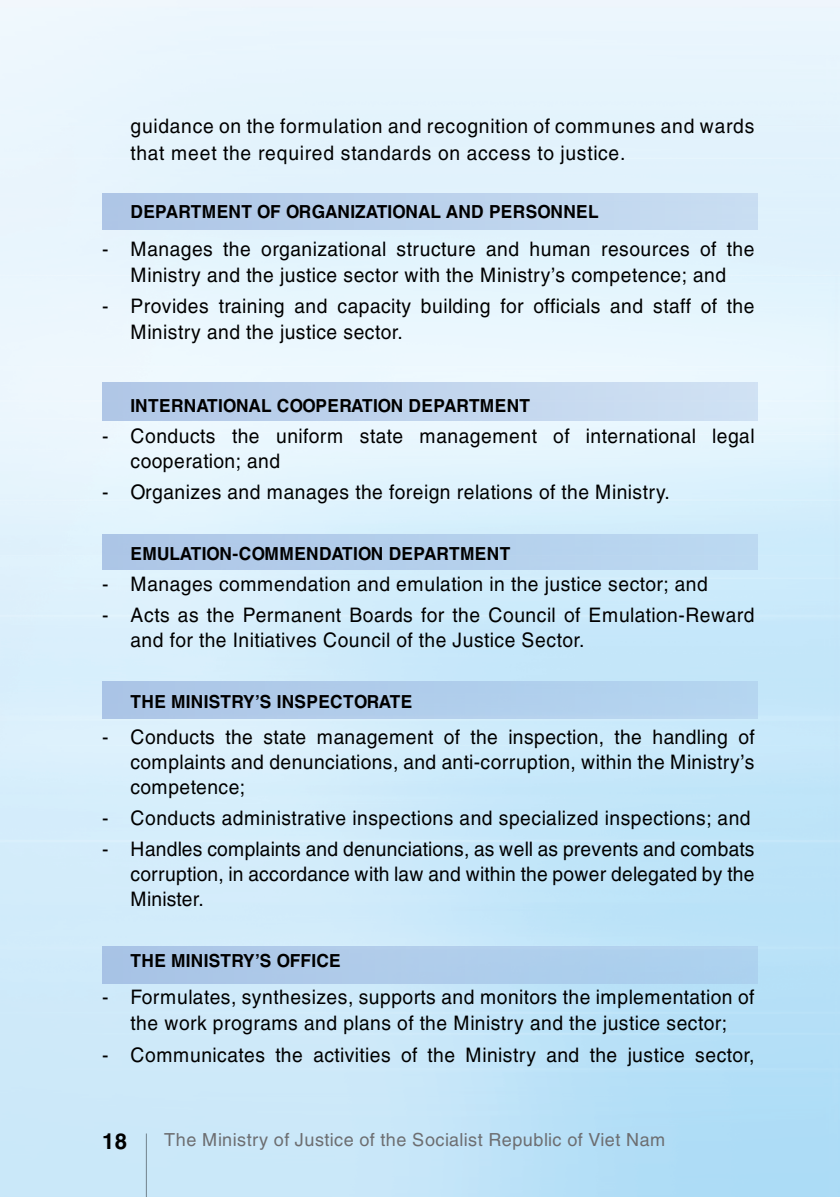
<style>
.page{position:relative;width:840px;height:1197px;background:#fff}
.page>*{position:absolute;margin:0;border:0;box-sizing:border-box;transform-origin:0 0}
.t1{font:700 22px "UTM Helve";color:#000}
.t2{font:20px/25px "UTM Helve";color:#000;scale:.96 1}
.t3{font:700 18px "UTM Helve";letter-spacing:-.01em;color:#000;scale:.96 1}
.t4{font:18px "UTM Helve";color:#6d6e71}
</style>
<div class="page">
<div style="left:102px;top:193px;width:654px;height:36px;background:linear-gradient(to right,#adc5e6,#c9def2)"></div>
<div style="left:102px;top:382px;width:654px;height:38px;background:linear-gradient(to right,#b0c7e6,#d0e2f3)"></div>
<div style="left:102px;top:534px;width:654px;height:36px;background:#b4cfeb"></div>
<div style="left:102px;top:680px;width:654px;height:38px;background:#b0cdeb"></div>
<div style="left:102px;top:945px;width:654px;height:38px;background:#adcdeb"></div>
<hr style="left:146px;top:1133px;width:1px;height:63px;background:#000">
<p class="t2" style="left:130px;top:111px;width:651px;line-height:26.8px">guidance on the formulation and recognition of communes and wards that meet the required standards on access to justice.</p>
<p class="t3" style="left:130px;top:197px;width:489px">DEPARTMENT OF ORGANIZATIONAL AND PERSONNEL</p>
<p class="t2" style="left:102px;top:234px;width:681px;line-height:25.6px;text-align:center">- Manages the organizational structure and human resources of the<br>Ministry and the justice sector with the Ministry’s competence; and</p>
<p class="t2" style="left:130px;top:291px;width:651px;line-height:25.6px;text-indent:-28px">- Provides training and capacity building for officials and staff of the<br>Ministry and the justice sector.</p>
<p class="t3" style="left:130px;top:391px;width:418px">INTERNATIONAL COOPERATION DEPARTMENT</p>
<p class="t2" style="left:130px;top:421px;width:651px;text-indent:-28px">- Conducts the uniform state management of international legal cooperation; and</p>
<p class="t2" style="left:102px;top:477px;width:593px">- Organizes and manages the foreign relations of the Ministry.</p>
<p class="t3" style="left:130px;top:538px;width:397px">EMULATION-COMMENDATION DEPARTMENT</p>
<p class="t2" style="left:102px;top:569px;width:632px">- Manages commendation and emulation in the justice sector; and</p>
<p class="t2" style="left:130px;top:599px;width:651px;text-indent:-28px">- Acts as the Permanent Boards for the Council of Emulation-Reward and for the Initiatives Council of the Justice Sector.</p>
<p class="t3" style="left:130px;top:686px;width:295px">THE MINISTRY’S INSPECTORATE</p>
<p class="t2" style="left:130px;top:722px;width:651px;text-align:justify;text-indent:-28px">- Conducts the state management of the inspection, the handling of complaints and denunciations, and anti-corruption, within the Ministry’s competence;</p>
<p class="t2" style="left:102px;top:803px;width:677px">- Conducts administrative inspections and specialized inspections; and</p>
<p class="t2" style="left:130px;top:833px;width:651px;text-align:justify;text-indent:-28px">- Handles complaints and denunciations, as well as prevents and combats corruption, in accordance with law and within the power delegated by the Minister.</p>
<p class="t3" style="left:130px;top:945px;width:221px">THE MINISTRY’S OFFICE</p>
<p class="t2" style="left:102px;top:981px;width:681px;line-height:25.6px;text-align:center">- Formulates, synthesizes, supports and monitors the implementation of the work programs and plans of the Ministry and the justice sector;</p>
<p class="t2" style="left:102px;top:1039px;width:681px">- Communicates the activities of the Ministry and the justice sector,</p>
<p class="t1" style="left:102px;top:1122px;width:27px">18</p>
<p class="t4" style="left:164px;top:1125px;width:503px">The Ministry of Justice of the Socialist Republic of Viet Nam</p>
</div>
